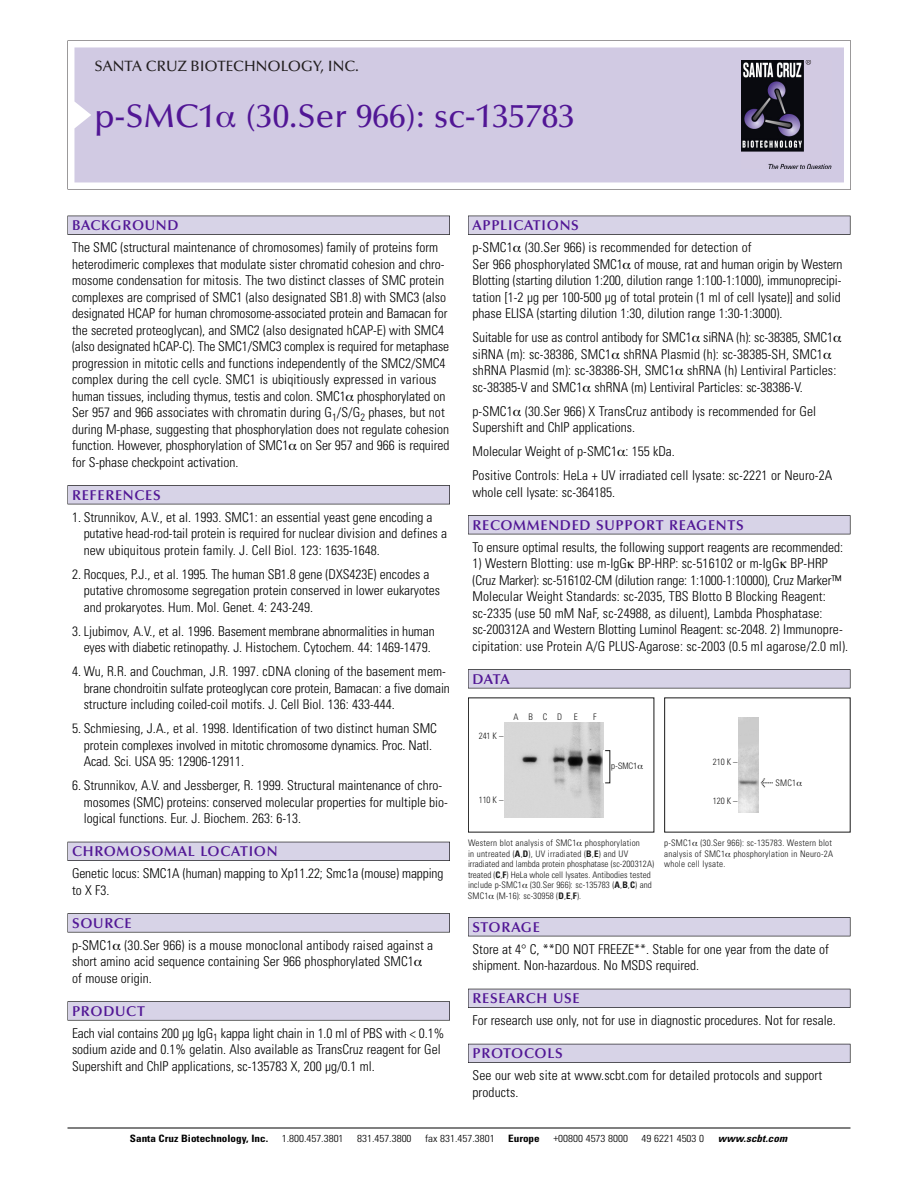
<style>
.page{position:relative;width:918px;height:1188px;background:#fff}
.page>*{position:absolute;margin:0;border:0;box-sizing:border-box;transform-origin:0 0}
.t1{font:500 33px "Optima";color:#511695}
.t2{font:500 15px "Optima";color:#231f20}
.t3{font:600 14.25px "Optima";letter-spacing:.05em;color:#511695}
.t4{font:300 condensed 13.5px/16.5px "Univers";color:#000}
.t5{font:300 condensed 10.2px "Univers";color:#000;scale:1.1 1}
.t6{font:700 condensed 10.2px "Univers";color:#000;scale:1.1 1}
.t7{font:italic 700 condensed 10.2px "Univers";letter-spacing:.005em;color:#000;scale:1.1 1}
.t8{font:9px/10.5px "Univers Condensed Light+WLKHEY";letter-spacing:.015em;color:#191919}
.t9{font:9px/10.5px "Univers Condensed Light+QJKJRT";letter-spacing:.025em;color:#191919}
.t10{font:9px "Helvetica Neue Light Cond+MTQFOS";color:#191919}
.s1{font-family:"Meta Plus Book Roman+ODIEFG";font-size:10.5px}
.s2{font-family:"Univers Condensed Bold+SJDIAN"}
</style>
<div class="page">
<svg style="left:68px;top:40px;width:783px;height:149px"></svg>
<div style="left:74px;top:47px;width:770px;height:135px;background:#d1cae3"></div>
<img style="left:741px;top:60px;width:90px;height:108px">
<div style="left:68px;top:216px;width:382px;height:19px;background:#525155"></div>
<div style="left:68px;top:216px;width:381px;height:18px;background:#d7d3e7"></div>
<div style="left:68px;top:485px;width:382px;height:19px;background:#525155"></div>
<div style="left:68px;top:486px;width:381px;height:18px;background:#d7d3e7"></div>
<div style="left:68px;top:842px;width:382px;height:19px;background:#525158"></div>
<div style="left:68px;top:842px;width:381px;height:18px;background:#d7d3e7"></div>
<div style="left:68px;top:913px;width:382px;height:19px;background:#575759"></div>
<div style="left:68px;top:914px;width:381px;height:18px;background:#d7d3e7"></div>
<svg style="left:68px;top:1001px;width:382px;height:20px"></svg>
<div style="left:68px;top:1002px;width:381px;height:18px;background:#d7d3e7"></div>
<div style="left:468px;top:216px;width:382px;height:19px;background:#525155"></div>
<div style="left:468px;top:216px;width:382px;height:18px;background:#d7d3e7"></div>
<div style="left:468px;top:515px;width:382px;height:19px;background:#525155"></div>
<div style="left:468px;top:516px;width:382px;height:18px;background:#d7d3e7"></div>
<div style="left:468px;top:669px;width:382px;height:19px;background:#545357"></div>
<div style="left:468px;top:670px;width:382px;height:18px;background:#d7d3e7"></div>
<div style="left:468px;top:917px;width:382px;height:19px;background:#525155"></div>
<div style="left:468px;top:918px;width:382px;height:18px;background:#d7d3e7"></div>
<div style="left:468px;top:989px;width:382px;height:19px;background:#525158"></div>
<div style="left:468px;top:989px;width:382px;height:18px;background:#d7d3e7"></div>
<div style="left:468px;top:1044px;width:382px;height:19px;background:#54535a"></div>
<div style="left:468px;top:1044px;width:382px;height:18px;background:#d7d3e7"></div>
<hr style="left:68px;top:1128px;width:782px;height:1px;background:#000">
<img style="left:505px;top:723px;width:98px;height:95px">
<img style="left:739px;top:717px;width:20px;height:95px">
<svg style="left:217px;top:112px;width:18px;height:16px"></svg>
<p class="t2" style="left:94px;top:61px;width:266px">SANTA CRUZ BIOTECHNOLOGY, INC.</p>
<h1 class="t1" style="left:94px;top:103px;width:482px">p-SMC1 (30.Ser 966): sc-135783</h1>
<p class="t3" style="left:72px;top:219px;width:108px">BACKGROUND</p>
<p class="t4" style="left:72px;top:240px;width:379px">The SMC (structural maintenance of chromosomes) family of proteins form heterodimeric complexes that modulate sister chromatid cohesion and chro&shy;mosome condensation for mitosis. The two distinct classes of SMC protein complexes are comprised of SMC1 (also designated SB1.8) with SMC3 (also designated HCAP for human chromosome-associated protein and Bamacan for the secreted proteoglycan), and SMC2 (also designated hCAP-E) with SMC4 (also designated hCAP-C). The SMC1/SMC3 complex is required for metaphase progression in mitotic cells and functions independently of the SMC2/SMC4 complex during the cell cycle. SMC1 is ubiqitiously expressed in various human tissues, including thymus, testis and colon. SMC1 phosphorylated on Ser 957 and 966 associates with chromatin during G<sub>1</sub>/S/G<sub>2</sub> phases, but not during M-phase, suggesting that phosphorylation does not regulate cohesion function. However, phosphorylation of SMC1 on Ser 957 and 966 is required for S-phase checkpoint activation.</p>
<p class="t3" style="left:72px;top:489px;width:90px">REFERENCES</p>
<p class="t4" style="left:84px;top:510px;width:365px;text-indent:-12px">1. Strunnikov, A.V., et al. 1993. SMC1: an essential yeast gene encoding a putative head-rod-tail protein is required for nuclear division and defines a new ubiquitous protein family. J. Cell Biol. 123: 1635-1648.</p>
<p class="t4" style="left:84px;top:567px;width:358px;text-indent:-12px">2. Rocques, P.J., et al. 1995. The human SB1.8 gene (DXS423E) encodes a putative chromosome segregation protein conserved in lower eukaryotes and prokaryotes. Hum. Mol. Genet. 4: 243-249.</p>
<p class="t4" style="left:72px;top:624px;width:364px;text-align:center">3. Ljubimov, A.V., et al. 1996. Basement membrane abnormalities in human eyes with diabetic retinopathy. J. Histochem. Cytochem. 44: 1469-1479.</p>
<p class="t4" style="left:84px;top:664px;width:368px;text-indent:-12px">4. Wu, R.R. and Couchman, J.R. 1997. cDNA cloning of the basement mem&shy;brane chondroitin sulfate proteoglycan core protein, Bamacan: a five domain structure including coiled-coil motifs. J. Cell Biol. 136: 433-444.</p>
<p class="t4" style="left:84px;top:721px;width:355px;text-indent:-12px">5. Schmiesing, J.A., et al. 1998. Identification of two distinct human SMC protein complexes involved in mitotic chromosome dynamics. Proc. Natl.<br>Acad. Sci. USA 95: 12906-12911.</p>
<p class="t4" style="left:84px;top:778px;width:366px;text-indent:-12px">6. Strunnikov, A.V. and Jessberger, R. 1999. Structural maintenance of chro&shy;mosomes (SMC) proteins: conserved molecular properties for multiple bio&shy;logical functions. Eur. J. Biochem. 263: 6-13.</p>
<p class="t3" style="left:72px;top:846px;width:207px">CHROMOSOMAL LOCATION</p>
<p class="t4" style="left:72px;top:866px;width:373px">Genetic locus: SMC1A (human) mapping to Xp11.22; Smc1a (mouse) mapping to X F3.</p>
<p class="t3" style="left:72px;top:917px;width:61px">SOURCE</p>
<p class="t4" style="left:72px;top:938px;width:363px">p-SMC1 (30.Ser 966) is a mouse monoclonal antibody raised against a short amino acid sequence containing Ser 966 phosphorylated SMC1<br>of mouse origin.</p>
<p class="t3" style="left:72px;top:1005px;width:74px">PRODUCT</p>
<p class="t4" style="left:72px;top:1026px;width:374px">Each vial contains 200 µg IgG<sub>1</sub> kappa light chain in 1.0 ml of PBS with &lt; 0.1% sodium azide and 0.1% gelatin. Also available as TransCruz reagent for Gel<br>Supershift and ChIP applications, sc-135783 X, 200 µg/0.1 ml.</p>
<p class="t3" style="left:473px;top:219px;width:108px">APPLICATIONS</p>
<p class="t4" style="left:473px;top:240px;width:372px">p-SMC1 (30.Ser 966) is recommended for detection of<br>Ser 966 phosphorylated SMC1 of mouse, rat and human origin by Western Blotting (starting dilution 1:200, dilution range 1:100-1:1000), immunoprecipi&shy;tation [1-2 µg per 100-500 µg of total protein (1 ml of cell lysate)] and solid phase ELISA (starting dilution 1:30, dilution range 1:30-1:3000).</p>
<p class="t4" style="left:473px;top:330px;width:365px">Suitable for use as control antibody for SMC1 siRNA (h): sc-38385, SMC1 siRNA (m): sc-38386, SMC1 shRNA Plasmid (h): sc-38385-SH, SMC1 shRNA Plasmid (m): sc-38386-SH, SMC1 shRNA (h) Lentiviral Particles: sc-38385-V and SMC1 shRNA (m) Lentiviral Particles: sc-38386-V.</p>
<p class="t4" style="left:473px;top:404px;width:345px">p-SMC1 (30.Ser 966) X TransCruz antibody is recommended for Gel<br>Supershift and ChIP applications.</p>
<p class="t4" style="left:473px;top:440px;width:361px;line-height:24px">Molecular Weight of p-SMC1 : 155 kDa.<br>Positive Controls: HeLa + UV irradiated cell lysate: sc-2221 or Neuro-2A</p>
<p class="t4" style="left:473px;top:485px;width:144px">whole cell lysate: sc-364185.</p>
<p class="t3" style="left:473px;top:519px;width:273px">RECOMMENDED SUPPORT REAGENTS</p>
<p class="t4" style="left:473px;top:540px;width:372px">To ensure optimal results, the following support reagents are recommended:</p>
<p class="t4" style="left:473px;top:556px;width:377px">1) Western Blotting: use m-IgG BP-HRP: sc-516102 or m-IgG BP-HRP (Cruz Marker): sc-516102-CM (dilution range: 1:1000-1:10000), Cruz Marker™ Molecular Weight Standards: sc-2035, TBS Blotto B Blocking Reagent: sc-2335 (use 50 mM NaF, sc-24988, as diluent), Lambda Phosphatase: sc-200312A and Western Blotting Luminol Reagent: sc-2048. 2) Immunopre&shy;cipitation: use Protein A/G PLUS-Agarose: sc-2003 (0.5 ml agarose/2.0 ml).</p>
<p class="t3" style="left:473px;top:673px;width:39px">DATA</p>
<p class="t8" style="left:479px;top:732px;width:26px">241 K –</p>
<p class="t8" style="left:513px;top:712px;width:50px">ABCD</p>
<p class="t8" style="left:574px;top:712px;width:5px">E</p>
<p class="t8" style="left:593px;top:712px;width:5px">F</p>
<p class="t8" style="left:479px;top:795px;width:26px">110 K –</p>
<p class="t10" style="left:611px;top:762px;width:28px">p-SMC1</p>
<p class="t9" style="left:713px;top:758px;width:26px">210 K –</p>
<p class="t9" style="left:713px;top:797px;width:26px">120 K –</p>
<p class="t9" style="left:761px;top:778px;width:37px"><span class="s1">&lt;</span> SMC1</p>
<p class="t8" style="left:468px;top:839px;width:188px">Western blot analysis of SMC1 phosphorylation<br>in untreated (<span class="s2">A</span>,<span class="s2">D</span>), UV irradiated (<span class="s2">B</span>,<span class="s2">E</span>) and UV irradiated and lambda protein phosphatase (sc-200312A) treated (<span class="s2">C</span>,<span class="s2">F</span>) HeLa whole cell lysates. Antibodies tested include p-SMC1 (30.Ser 966): sc-135783 (<span class="s2">A</span>,<span class="s2">B</span>,<span class="s2">C</span>) and SMC1 (M-16): sc-30958 (<span class="s2">D</span>,<span class="s2">E</span>,<span class="s2">F</span>).</p>
<p class="t9" style="left:664px;top:839px;width:170px">p-SMC1 (30.Ser 966): sc-135783. Western blot analysis of SMC1 phosphorylation in Neuro-2A whole cell lysate.</p>
<p class="t3" style="left:473px;top:921px;width:69px">STORAGE</p>
<p class="t4" style="left:473px;top:942px;width:358px">Store at 4° C, **DO NOT FREEZE**. Stable for one year from the date of shipment. Non-hazardous. No MSDS required.</p>
<p class="t3" style="left:473px;top:993px;width:109px">RESEARCH USE</p>
<p class="t4" style="left:473px;top:1013px;width:365px">For research use only, not for use in diagnostic procedures. Not for resale.</p>
<p class="t3" style="left:473px;top:1048px;width:92px">PROTOCOLS</p>
<p class="t4" style="left:473px;top:1068px;width:351px">See our web site at www.scbt.com for detailed protocols and support products.</p>
<p class="t6" style="left:130px;top:1135px;width:127px">Santa Cruz Biotechnology, Inc.</p>
<p class="t5" style="left:282px;top:1135px;width:58px">1.800.457.3801</p>
<p class="t5" style="left:357px;top:1135px;width:51px">831.457.3800</p>
<p class="t5" style="left:425px;top:1135px;width:65px">fax 831.457.3801</p>
<p class="t6" style="left:508px;top:1135px;width:30px">Europe</p>
<p class="t5" style="left:553px;top:1135px;width:69px">+00800 4573 8000</p>
<p class="t5" style="left:642px;top:1135px;width:58px">49 6221 4503 0</p>
<p class="t7" style="left:718px;top:1135px;width:64px">www.scbt.com</p>
</div>
